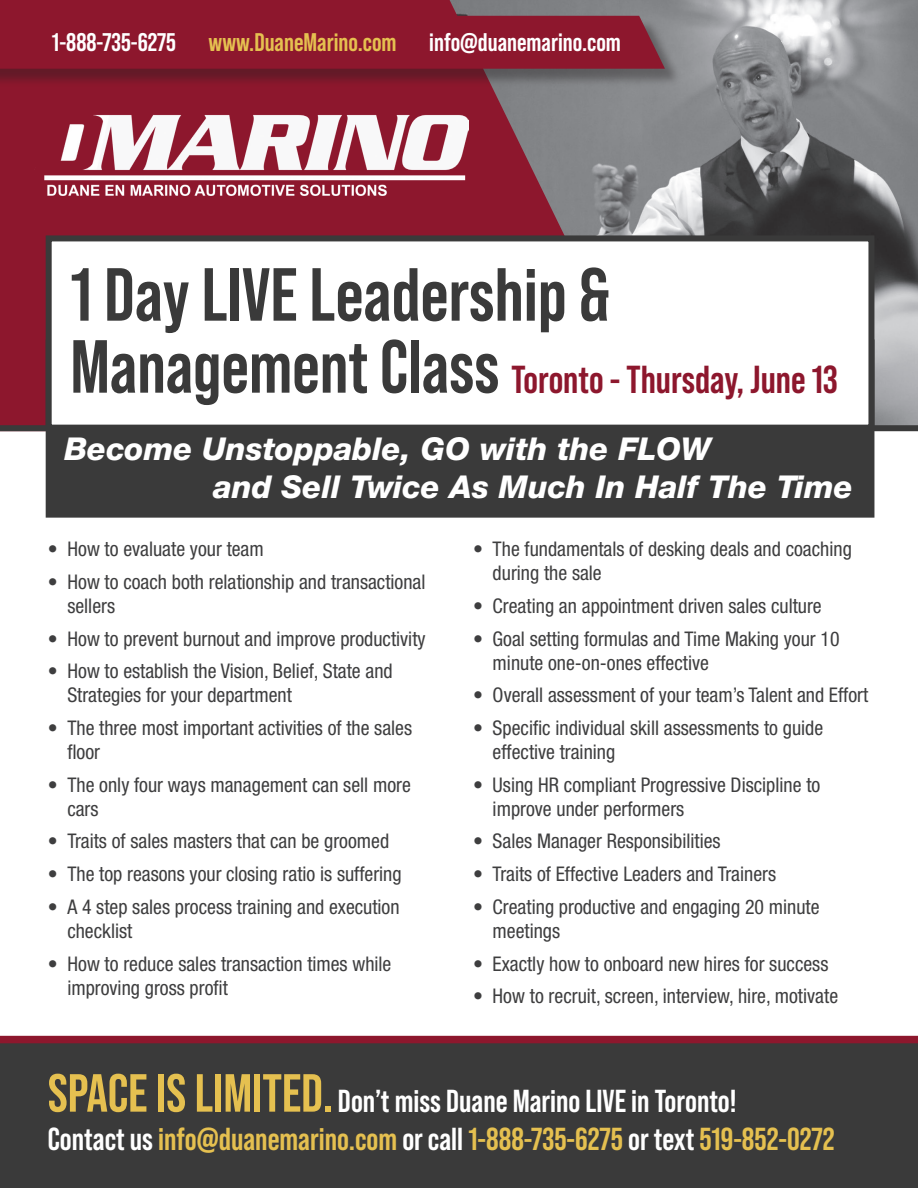
<style>
.page{position:relative;width:918px;height:1188px;background:#fff}
.page>*{position:absolute;margin:0;border:0;box-sizing:border-box;transform-origin:0 0}
.t1{font:700 75px "Bebas Neue Pro";color:#3a3a3a}
.t2{font:700 39px "Bebas Neue Pro";color:#8d172d}
.t3{font:700 31.8px/38.1px "Bebas Neue Pro";color:#fff}
.t4{font:italic 800 31.5px/37.8px "Helvetica Neue LT Pro";color:#fff}
.t5{font:700 25.5px "Bebas Neue Pro";color:#fff}
.t6{font:700 25.5px "Bebas Neue Pro";color:#e5c050}
.t7{font:condensed 20.25px/24px "Helvetica Neue LT Pro";color:#3e3e3f}
.s1{font-size:75px;color:#3a3a3a}
.s2{font-size:53.55px;color:#e5c050}
.s3{color:#e5c050}
</style>
<div class="page">
<div style="left:0;top:1040px;width:918px;height:148px;background:#3a3a3a"></div>
<div style="left:0;top:1036px;width:918px;height:7px;background:#8d172d"></div>
<img style="left:660px;top:0;width:258px;height:425px">
<svg style="left:0;top:0;width:660px;height:425px;background:#8a404f"></svg>
<img style="left:34px;top:88px;width:434px;height:126px">
<div style="left:47px;top:341px;width:826px;height:175px;background:#3a3a3a"></div>
<div style="left:46px;top:339px;width:828px;height:179px;border:3px solid #3a3a3a"></div>
<div style="left:46px;top:235px;width:828px;height:196px;background:#fff;border:6px solid #3a3a3a"></div>
<div style="left:0;top:18px;width:682px;height:70px;background:#231f20;opacity:.4"></div>
<div style="left:0;top:16px;width:665px;height:53px;background:#8d172d"></div>
<div style="left:0;top:425px;width:918px;height:6px;background:#3a3a3a"></div>
<p class="t5" style="left:52px;top:28px;width:126px">1-888-735-6275</p>
<p class="t6" style="left:209px;top:28px;width:190px">www.DuaneMarino.com</p>
<p class="t5" style="left:429px;top:28px;width:193px">info@duanemarino.com</p>
<p class="t1" style="left:70px;top:252px;width:541px">1 Day LIVE Leadership &amp;</p>
<p class="t2" style="left:70px;top:357px;width:769px"><span class="s1">Management Class</span> Toronto - Thursday, June 13</p>
<p class="t4" style="left:213px;top:430px;width:641px;text-indent:-149px">Become Unstoppable, GO with the FLOW<br>and Sell Twice As Much In Half The Time</p>
<p class="t7" style="left:48px;top:537px;width:217px">• How to evaluate your team</p>
<p class="t7" style="left:67px;top:570px;width:360px;text-indent:-20px">• How to coach both relationship and transactional sellers</p>
<p class="t7" style="left:48px;top:626px;width:379px">• How to prevent burnout and improve productivity</p>
<p class="t7" style="left:67px;top:659px;width:327px;text-indent:-20px">• How to establish the Vision, Belief, State and<br>Strategies for your department</p>
<p class="t7" style="left:67px;top:716px;width:346px;text-indent:-20px">• The three most important activities of the sales floor</p>
<p class="t7" style="left:67px;top:772px;width:345px;text-indent:-20px">• The only four ways management can sell more cars</p>
<p class="t7" style="left:48px;top:829px;width:343px">• Traits of sales masters that can be groomed</p>
<p class="t7" style="left:48px;top:862px;width:355px">• The top reasons your closing ratio is suffering</p>
<p class="t7" style="left:67px;top:895px;width:334px;text-indent:-20px">• A 4 step sales process training and execution checklist</p>
<p class="t7" style="left:67px;top:951px;width:326px;text-indent:-20px">• How to reduce sales transaction times while improving gross profit</p>
<p class="t7" style="left:493px;top:537px;width:361px;text-indent:-20px">• The fundamentals of desking deals and coaching during the sale</p>
<p class="t7" style="left:473px;top:594px;width:350px">• Creating an appointment driven sales culture</p>
<p class="t7" style="left:493px;top:626px;width:349px;text-indent:-20px">• Goal setting formulas and Time Making your 10 minute one-on-ones effective</p>
<p class="t7" style="left:473px;top:683px;width:397px">• Overall assessment of your team’s Talent and Effort</p>
<p class="t7" style="left:493px;top:716px;width:332px;text-indent:-20px">• Specific individual skill assessments to guide effective training</p>
<p class="t7" style="left:493px;top:772px;width:329px;text-indent:-20px">• Using HR compliant Progressive Discipline to improve under performers</p>
<p class="t7" style="left:473px;top:829px;width:249px">• Sales Manager Responsibilities</p>
<p class="t7" style="left:473px;top:862px;width:304px">• Traits of Effective Leaders and Trainers</p>
<p class="t7" style="left:493px;top:895px;width:328px;text-indent:-20px">• Creating productive and engaging 20 minute meetings</p>
<p class="t7" style="left:473px;top:951px;width:357px">• Exactly how to onboard new hires for success</p>
<p class="t7" style="left:473px;top:984px;width:366px">• How to recruit, screen, interview, hire, motivate</p>
<p class="t3" style="left:48px;top:1081px;width:788px"><span class="s2">SPACE IS LIMITED.</span> Don’t miss Duane Marino LIVE in Toronto!<br>Contact us <span class="s3">info@duanemarino.com</span> or call <span class="s3">1-888-735-6275</span> or text <span class="s3">519-852-0272</span></p>
</div>
